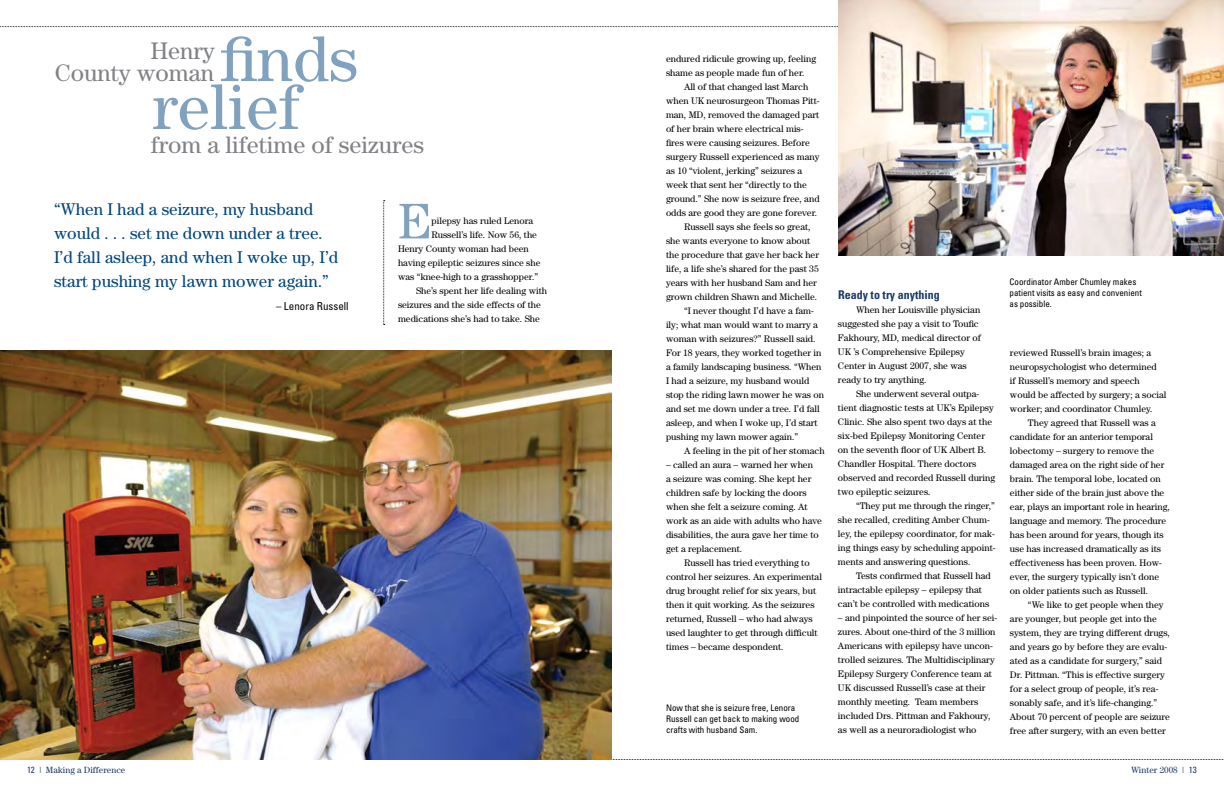
<style>
.page{position:relative;width:1224px;height:792px;background:#fff}
.page>*{position:absolute;margin:0;border:0;box-sizing:border-box;transform-origin:0 0}
.t1{font:65px/48px "Century";color:#80a2bf}
.t2{font:50.2px "Century";color:#80a2bf}
.t3{font:24px/22px "Century";color:#808285;text-align:right}
.t4{font:17px/24px "Century";color:#00467f}
.t5{font:700 condensed 12px "Univers";color:#1a3a67}
.t6{font:condensed 11px "Univers";color:#000}
.t7{font:9.5px/14px "Century";color:#000}
.t8{font:condensed 9px/11px "Univers";color:#000}
.t9{font:9px "Century";color:#1a3a67}
.s1{font-family:"Univers";font-stretch:condensed}
</style>
<div class="page">
<svg style="left:0;top:759px;width:1224px;height:1px"></svg>
<svg style="left:0;top:26px;width:838px;height:1px"></svg>
<img style="left:0;top:350px;width:612px;height:409px">
<svg style="left:384px;top:200px;width:1px;height:125px"></svg>
<img style="left:838px;top:0;width:386px;height:256px">
<h1 class="t1" style="left:152px;top:34px;width:207px;text-indent:69px">finds relief</h1>
<h3 class="t3" style="left:151px;top:133px;width:275px">from a lifetime of seizures</h3>
<h3 class="t3" style="left:55px;top:39px;width:162px">Henry<br>County woman</h3>
<h3 class="t4" style="left:54px;top:197px;width:286px">“When I had a seizure, my husband would . . . set me down under a tree.<br>I’d fall asleep, and when I woke up, I’d start pushing my lawn mower again.”</h3>
<p class="t6" style="left:276px;top:300px;width:74px">– Lenora Russell</p>
<h2 class="t2" style="left:398px;top:192px;width:35px">E</h2>
<p class="t7" style="left:431px;top:214px;width:103px">pilepsy has ruled Lenora</p>
<p class="t7" style="left:431px;top:228px;width:107px">Russell’s life. Now 56, the</p>
<p class="t7" style="left:398px;top:242px;width:132px">Henry County woman had been</p>
<p class="t7" style="left:398px;top:256px;width:144px">having epileptic seizures since she</p>
<p class="t7" style="left:398px;top:270px;width:142px">was “knee-high to a grasshopper.”</p>
<p class="t7" style="left:416px;top:284px;width:133px">She’s spent her life dealing with</p>
<p class="t7" style="left:398px;top:298px;width:145px">seizures and the side effects of the</p>
<p class="t7" style="left:398px;top:312px;width:143px">medications she’s had to take. She</p>
<p class="t7" style="left:666px;top:51px;width:152px">endured ridicule growing up, feeling shame as people made fun of her.</p>
<p class="t7" style="left:684px;top:79px;width:126px">All of that changed last March</p>
<p class="t7" style="left:666px;top:93px;width:155px">when UK neurosurgeon Thomas Pitt-</p>
<p class="t7" style="left:666px;top:107px;width:155px">man, MD, removed the damaged part</p>
<p class="t7" style="left:666px;top:121px;width:139px">of her brain where electrical mis-</p>
<p class="t7" style="left:666px;top:135px;width:145px">fires were causing seizures. Before</p>
<p class="t7" style="left:666px;top:149px;width:155px">surgery Russell experienced as many</p>
<p class="t7" style="left:666px;top:163px;width:138px">as 10 “violent, jerking” seizures a</p>
<p class="t7" style="left:666px;top:177px;width:142px">week that sent her “directly to the</p>
<p class="t7" style="left:666px;top:191px;width:155px">ground.” She now is seizure free, and</p>
<p class="t7" style="left:666px;top:205px;width:153px">odds are good they are gone forever.</p>
<p class="t7" style="left:684px;top:219px;width:128px">Russell says she feels so great,</p>
<p class="t7" style="left:666px;top:233px;width:146px">she wants everyone to know about</p>
<p class="t7" style="left:666px;top:247px;width:155px">the procedure that gave her back her</p>
<p class="t7" style="left:666px;top:261px;width:154px">life, a life she’s shared for the past 35</p>
<p class="t7" style="left:666px;top:275px;width:152px">years with her husband Sam and her</p>
<p class="t7" style="left:666px;top:289px;width:153px">grown children Shawn and Michelle.</p>
<p class="t7" style="left:684px;top:303px;width:131px">“I never thought I’d have a fam-</p>
<p class="t7" style="left:666px;top:317px;width:154px">ily; what man would want to marry a</p>
<p class="t7" style="left:666px;top:331px;width:151px">woman with seizures?” Russell said.</p>
<p class="t7" style="left:666px;top:345px;width:157px">For 18 years, they worked together in</p>
<p class="t7" style="left:666px;top:359px;width:157px">a family landscaping business. “When</p>
<p class="t7" style="left:666px;top:373px;width:145px">I had a seizure, my husband would</p>
<p class="t7" style="left:666px;top:387px;width:160px">stop the riding lawn mower he was on</p>
<p class="t7" style="left:666px;top:401px;width:155px">and set me down under a tree. I’d fall</p>
<p class="t7" style="left:666px;top:415px;width:153px">asleep, and when I woke up, I’d start</p>
<p class="t7" style="left:666px;top:429px;width:134px">pushing my lawn mower again.”</p>
<p class="t7" style="left:684px;top:443px;width:142px">A feeling in the pit of her stomach</p>
<p class="t7" style="left:666px;top:457px;width:157px">– called an aura – warned her when<br>a seizure was coming. She kept her children safe by locking the doors when she felt a seizure coming. At work as an aide with adults who have disabilities, the aura gave her time to get a replacement.</p>
<p class="t7" style="left:666px;top:555px;width:157px;text-indent:18px">Russell has tried everything to control her seizures. An experimental drug brought relief for six years, but then it quit working. As the seizures returned, Russell – who had always used laughter to get through difficult times – became despondent.</p>
<p class="t8" style="left:666px;top:702px;width:135px">Now that she is seizure free, Lenora<br>Russell can get back to making wood crafts with husband Sam.</p>
<p class="t5" style="left:838px;top:288px;width:103px">Ready to try anything</p>
<p class="t7" style="left:838px;top:303px;width:144px;text-indent:18px">When her Louisville physician suggested she pay a visit to Toufic<br>Fakhoury, MD, medical director of<br>UK ’s Comprehensive Epilepsy<br>Center in August 2007, she was ready to try anything.</p>
<p class="t7" style="left:838px;top:387px;width:159px;text-indent:18px">She underwent several outpa&shy;tient diagnostic tests at UK’s Epilepsy Clinic. She also spent two days at the six-bed Epilepsy Monitoring Center on the seventh floor of UK Albert B.<br>Chandler Hospital. There doctors observed and recorded Russell during two epileptic seizures.</p>
<p class="t7" style="left:838px;top:499px;width:159px;text-indent:18px">“They put me through the ringer,” she recalled, crediting Amber Chum&shy;ley, the epilepsy coordinator, for mak&shy;ing things easy by scheduling appoint&shy;ments and answering questions.</p>
<p class="t7" style="left:838px;top:569px;width:154px;text-indent:18px">Tests confirmed that Russell had intractable epilepsy – epilepsy that can’t be controlled with medications</p>
<p class="t7" style="left:838px;top:611px;width:161px">– and pinpointed the source of her sei&shy;zures. About one-third of the 3 million Americans with epilepsy have uncon&shy;trolled seizures. The Multidisciplinary Epilepsy Surgery Conference team at UK discussed Russell’s case at their monthly meeting. Team members included Drs. Pittman and Fakhoury, as well as a neuroradiologist who</p>
<p class="t8" style="left:1010px;top:276px;width:134px">Coordinator Amber Chumley makes patient visits as easy and convenient as possible.</p>
<p class="t7" style="left:1010px;top:345px;width:158px">reviewed Russell’s brain images; a neuropsychologist who determined<br>if Russell’s memory and speech would be affected by surgery; a social worker; and coordinator Chumley.</p>
<p class="t7" style="left:1010px;top:415px;width:161px;text-indent:18px">They agreed that Russell was a candidate for an anterior temporal lobectomy – surgery to remove the damaged area on the right side of her brain. The temporal lobe, located on either side of the brain just above the ear, plays an important role in hearing, language and memory. The procedure has been around for years, though its use has increased dramatically as its effectiveness has been proven. How&shy;ever, the surgery typically isn’t done on older patients such as Russell.</p>
<p class="t7" style="left:1010px;top:597px;width:161px;text-indent:18px">“We like to get people when they are younger, but people get into the system, they are trying different drugs, and years go by before they are evalu&shy;ated as a candidate for surgery,” said Dr. Pittman. “This is effective surgery for a select group of people, it’s rea&shy;sonably safe, and it’s life-changing.” About 70 percent of people are seizure free after surgery, with an even better</p>
<p class="t9" style="left:27px;top:765px;width:100px"><span class="s1">12</span> | Making a Difference</p>
<p class="t9" style="left:1131px;top:765px;width:67px">Winter 2008 | <span class="s1">13</span></p>
</div>
